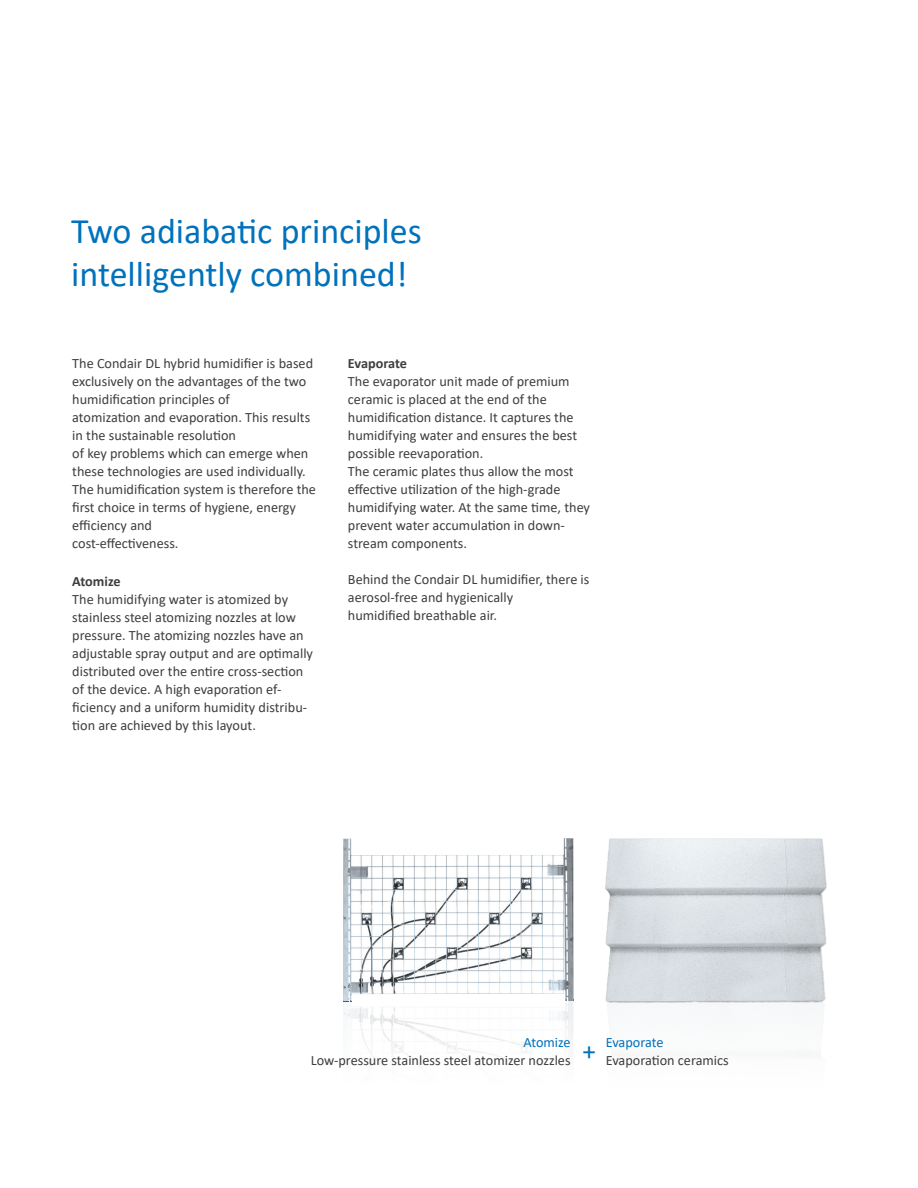
<style>
.page{position:relative;width:918px;height:1188px;background:#fff}
.page>*{position:absolute;margin:0;border:0;box-sizing:border-box;transform-origin:0 0}
.t1{font:36px/43.2px "Calibri";color:#0072bc}
.t2{font:14.25px/18px "Calibri";color:#3e3e3f}
.t3{font:700 14.25px "Calibri";letter-spacing:-.01em;color:#3e3e3f}
.t4{font:14.25px "Calibri";letter-spacing:-.01em;color:#0072bc}
.s1{color:#0072bc}
</style>
<div class="page">
<img style="left:343px;top:838px;width:231px;height:221px">
<div style="left:604px;top:838px;width:222px;height:165px;background:#231f20;opacity:.25"></div>
<img style="left:605px;top:839px;width:5px;height:106px">
<h1 class="t1" style="left:71px;top:208px;width:352px">Two adiabatic principles intelligently combined!</h1>
<p class="t2" style="left:72px;top:354px;width:245px">The Condair DL hybrid humidifier is based exclusively on the advantages of the two humidification principles of<br>atomization and evaporation. This results in the sustainable resolution<br>of key problems which can emerge when these technologies are used individually.<br>The humidification system is therefore the first choice in terms of hygiene, energy efficiency and<br>cost-effectiveness.</p>
<p class="t3" style="left:72px;top:571px;width:50px">Atomize</p>
<p class="t2" style="left:72px;top:590px;width:242px">The humidifying water is atomized by stainless steel atomizing nozzles at low pressure. The atomizing nozzles have an adjustable spray output and are optimally distributed over the entire cross-section of the device. A high evaporation ef&shy;ficiency and a uniform humidity distribu&shy;tion are achieved by this layout.</p>
<p class="t3" style="left:348px;top:353px;width:61px">Evaporate</p>
<p class="t2" style="left:348px;top:372px;width:244px">The evaporator unit made of premium ceramic is placed at the end of the humidification distance. It captures the humidifying water and ensures the best possible reevaporation.<br>The ceramic plates thus allow the most effective utilization of the high-grade humidifying water. At the same time, they prevent water accumulation in down&shy;stream components.</p>
<p class="t2" style="left:348px;top:570px;width:243px">Behind the Condair DL humidifier, there is aerosol-free and hygienically<br>humidified breathable air.</p>
<p class="t2" style="left:311px;top:1033px;width:287px;text-indent:213px"><span class="s1">Atomize<br></span>Low-pressure stainless steel atomizer nozzles <sup>+</sup></p>
<p class="t4" style="left:606px;top:1033px;width:59px">Evaporate</p>
<p class="t2" style="left:606px;top:1051px;width:125px">Evaporation ceramics</p>
</div>
